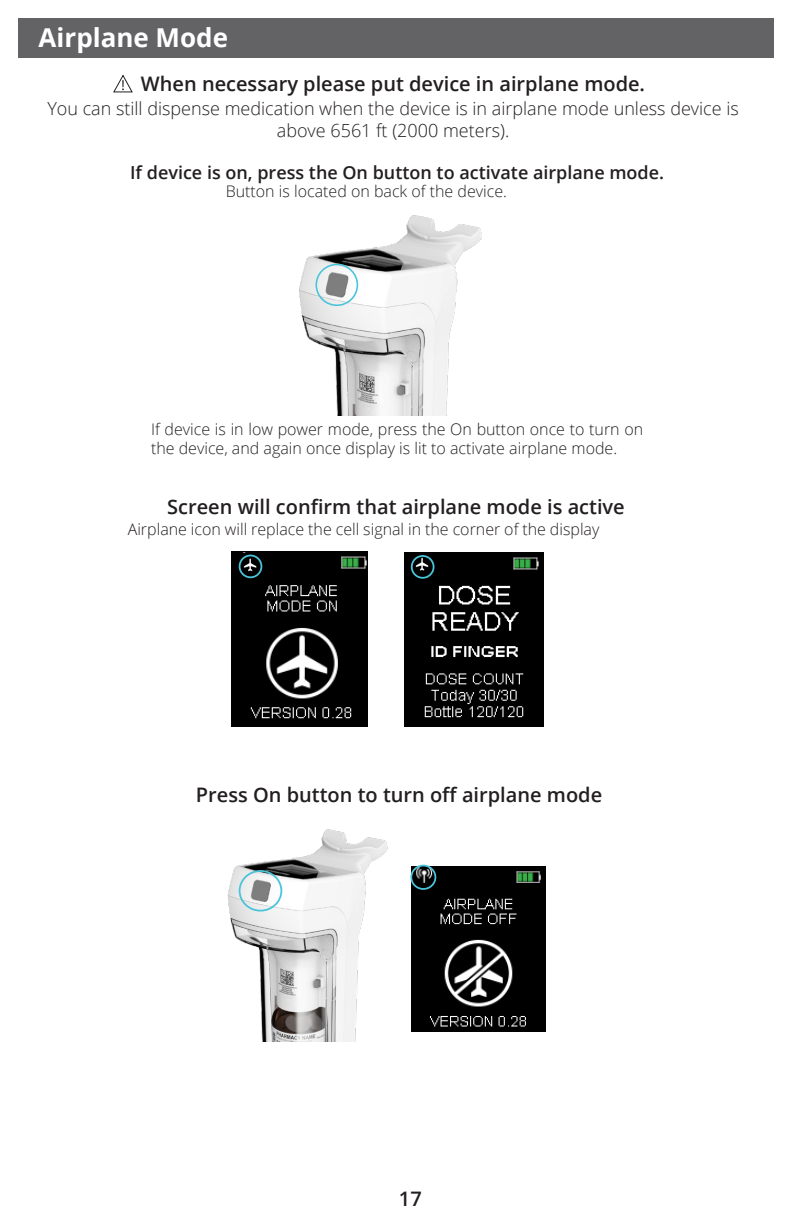
<style>
.page{position:relative;width:792px;height:1224px;background:#fff}
.page>*{position:absolute;margin:0;border:0;box-sizing:border-box;transform-origin:0 0}
.t1{font:700 26px "Open Sans";color:#fff}
.t2{font:600 20px "Open Sans";color:#231f20}
.t3{font:300 18px/21.6px "Open Sans";color:#231f20;text-align:center}
.t4{font:600 18px "Open Sans";color:#231f20}
.t5{font:300 16px/19.2px "Open Sans";color:#231f20}
</style>
<div class="page">
<div style="left:18px;top:18px;width:756px;height:39px;background:#636366"></div>
<svg style="left:113px;top:74px;width:20px;height:19px"></svg>
<img style="left:299px;top:215px;width:183px;height:201px">
<div style="left:315px;top:264px;width:43px;height:42px;border:2px solid #49c4d9;border-radius:50%"></div>
<img style="left:232px;top:552px;width:136px;height:175px">
<img style="left:404px;top:552px;width:140px;height:175px">
<img style="left:404px;top:552px;width:38px;height:29px">
<div style="left:411px;top:555px;width:23px;height:24px;border:2px solid #49c4d9;border-radius:50%"></div>
<img style="left:233px;top:553px;width:32px;height:30px">
<img style="left:412px;top:867px;width:134px;height:165px">
<div style="left:410px;top:865px;width:26px;height:25px;border:2px solid #49c4d9;border-radius:50%"></div>
<img style="left:227px;top:829px;width:161px;height:213px">
<div style="left:239px;top:870px;width:43px;height:42px;border:2px solid #49c4d9;border-radius:50%"></div>
<div style="left:239px;top:555px;width:23px;height:23px;border:2px solid #49c4d9;border-radius:50%"></div>
<p class="t1" style="left:39px;top:19px;width:191px">Airplane Mode</p>
<p class="t2" style="left:141px;top:70px;width:506px">When necessary please put device in airplane mode.</p>
<p class="t3" style="left:47px;top:97px;width:693px">You can still dispense medication when the device is in airplane mode unless device is above 6561 ft (2000 meters).</p>
<p class="t4" style="left:130px;top:160px;width:536px">If device is on, press the On button to activate airplane mode.</p>
<p class="t5" style="left:226px;top:181px;width:283px">Button is located on back of the device.</p>
<p class="t5" style="left:151px;top:419px;width:494px">If device is in low power mode, press the On button once to turn on the device, and again once display is lit to activate airplane mode.</p>
<p class="t2" style="left:167px;top:493px;width:459px">Screen will confirm that airplane mode is active</p>
<p class="t5" style="left:128px;top:519px;width:473px">Airplane icon will replace the cell signal in the corner of the display</p>
<p class="t2" style="left:196px;top:781px;width:408px">Press On button to turn off airplane mode</p>
<p class="t2" style="left:399px;top:1185px;width:24px">17</p>
</div>
